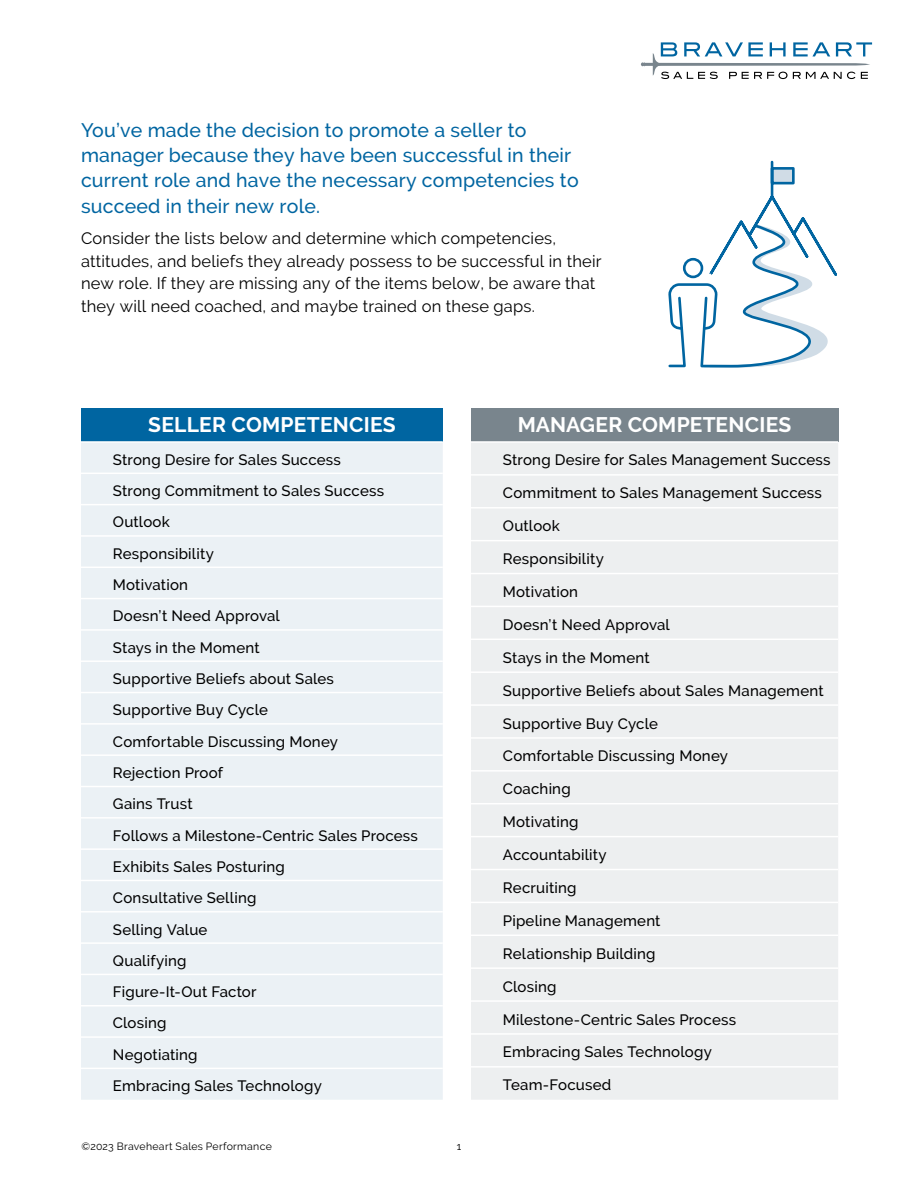
<style>
.page{position:relative;width:918px;height:1188px;background:#fff}
.page>*{position:absolute;margin:0;border:0;box-sizing:border-box;transform-origin:0 0}
.B_Body{font:700 21px "Raleway";letter-spacing:.01em;color:#fff}
.B_Body-2{font:500 19.5px/25.2px "Raleway";letter-spacing:.01em;color:#0065a1}
.B_Body-3{font:16.5px/22.5px "Raleway";letter-spacing:.01em;color:#000}
.B_Body-4{font:500 15px "Raleway";letter-spacing:.015em;color:#000}
.t1{font:10.5px "Raleway";letter-spacing:.03em;color:#000}
</style>
<div class="page">
<svg style="left:641px;top:42px;width:231px;height:37px"></svg>
<div style="left:81px;top:408px;width:362px;height:34px;background:#0065a1"></div>
<div style="left:81px;top:443px;width:362px;height:657px;background:#ebf1f5"></div>
<hr style="left:81px;top:441px;width:362px;height:2px;background:#fff">
<hr style="left:81px;top:473px;width:362px;height:1px;background:#fff">
<hr style="left:81px;top:504px;width:362px;height:1px;background:#fff">
<hr style="left:81px;top:535px;width:362px;height:2px;background:#fff">
<hr style="left:81px;top:567px;width:362px;height:1px;background:#fff">
<hr style="left:81px;top:598px;width:362px;height:1px;background:#fff">
<hr style="left:81px;top:629px;width:362px;height:2px;background:#fff">
<hr style="left:81px;top:660px;width:362px;height:2px;background:#fff">
<hr style="left:81px;top:692px;width:362px;height:1px;background:#fff">
<hr style="left:81px;top:723px;width:362px;height:2px;background:#fff">
<hr style="left:81px;top:754px;width:362px;height:2px;background:#fff">
<hr style="left:81px;top:786px;width:362px;height:1px;background:#fff">
<hr style="left:81px;top:817px;width:362px;height:2px;background:#fff">
<hr style="left:81px;top:848px;width:362px;height:2px;background:#fff">
<hr style="left:81px;top:880px;width:362px;height:1px;background:#fff">
<hr style="left:81px;top:911px;width:362px;height:2px;background:#fff">
<hr style="left:81px;top:942px;width:362px;height:2px;background:#fff">
<hr style="left:81px;top:974px;width:362px;height:1px;background:#fff">
<hr style="left:81px;top:1005px;width:362px;height:1px;background:#fff">
<hr style="left:81px;top:1036px;width:362px;height:2px;background:#fff">
<hr style="left:81px;top:1068px;width:362px;height:1px;background:#fff">
<div style="left:471px;top:408px;width:367px;height:34px;background:#79858d"></div>
<div style="left:471px;top:443px;width:367px;height:657px;background:#edeff0"></div>
<hr style="left:471px;top:441px;width:367px;height:2px;background:#fff">
<hr style="left:471px;top:474px;width:367px;height:2px;background:#fff">
<hr style="left:471px;top:507px;width:367px;height:2px;background:#fff">
<hr style="left:471px;top:540px;width:367px;height:1px;background:#fff">
<hr style="left:471px;top:573px;width:367px;height:1px;background:#fff">
<hr style="left:471px;top:606px;width:367px;height:1px;background:#fff">
<hr style="left:471px;top:639px;width:367px;height:1px;background:#fff">
<hr style="left:471px;top:671px;width:367px;height:2px;background:#fff">
<hr style="left:471px;top:704px;width:367px;height:2px;background:#fff">
<hr style="left:471px;top:737px;width:367px;height:2px;background:#fff">
<hr style="left:471px;top:770px;width:367px;height:2px;background:#fff">
<hr style="left:471px;top:803px;width:367px;height:1px;background:#fff">
<hr style="left:471px;top:836px;width:367px;height:1px;background:#fff">
<hr style="left:471px;top:869px;width:367px;height:1px;background:#fff">
<hr style="left:471px;top:902px;width:367px;height:1px;background:#fff">
<hr style="left:471px;top:935px;width:367px;height:1px;background:#fff">
<hr style="left:471px;top:967px;width:367px;height:2px;background:#fff">
<hr style="left:471px;top:1000px;width:367px;height:2px;background:#fff">
<hr style="left:471px;top:1033px;width:367px;height:2px;background:#fff">
<hr style="left:471px;top:1066px;width:367px;height:2px;background:#fff">
<svg style="left:668px;top:160px;width:169px;height:208px"></svg>
<p class="B_Body-2" style="left:81px;top:117px;width:499px">You’ve made the decision to promote a seller to manager because they have been successful in their current role and have the necessary competencies to succeed in their new role.</p>
<p class="B_Body-3" style="left:81px;top:227px;width:522px">Consider the lists below and determine which competencies, attitudes, and beliefs they already possess to be successful in their new role. If they are missing any of the items below, be aware that they will need coached, and maybe trained on these gaps.</p>
<p class="B_Body" style="left:148px;top:412px;width:249px">SELLER COMPETENCIES</p>
<p class="B_Body-4" style="left:113px;top:451px;width:230px">Strong Desire for Sales Success</p>
<p class="B_Body-4" style="left:113px;top:482px;width:273px">Strong Commitment to Sales Success</p>
<p class="B_Body-4" style="left:113px;top:513px;width:58px">Outlook</p>
<p class="B_Body-4" style="left:113px;top:545px;width:102px">Responsibility</p>
<p class="B_Body-4" style="left:113px;top:576px;width:77px">Motivation</p>
<p class="B_Body-4" style="left:113px;top:607px;width:169px">Doesn’t Need Approval</p>
<p class="B_Body-4" style="left:113px;top:639px;width:148px">Stays in the Moment</p>
<p class="B_Body-4" style="left:113px;top:670px;width:223px">Supportive Beliefs about Sales</p>
<p class="B_Body-4" style="left:113px;top:701px;width:157px">Supportive Buy Cycle</p>
<p class="B_Body-4" style="left:113px;top:733px;width:227px">Comfortable Discussing Money</p>
<p class="B_Body-4" style="left:113px;top:764px;width:112px">Rejection Proof</p>
<p class="B_Body-4" style="left:113px;top:795px;width:81px">Gains Trust</p>
<p class="B_Body-4" style="left:113px;top:827px;width:307px">Follows a Milestone-Centric Sales Process</p>
<p class="B_Body-4" style="left:113px;top:858px;width:173px">Exhibits Sales Posturing</p>
<p class="B_Body-4" style="left:113px;top:889px;width:145px">Consultative Selling</p>
<p class="B_Body-4" style="left:113px;top:921px;width:96px">Selling Value</p>
<p class="B_Body-4" style="left:113px;top:952px;width:75px">Qualifying</p>
<p class="B_Body-4" style="left:113px;top:983px;width:145px">Figure-It-Out Factor</p>
<p class="B_Body-4" style="left:113px;top:1015px;width:55px">Closing</p>
<p class="B_Body-4" style="left:113px;top:1046px;width:86px">Negotiating</p>
<p class="B_Body-4" style="left:113px;top:1077px;width:210px">Embracing Sales Technology</p>
<p class="t1" style="left:81px;top:1140px;width:192px">©2023 Braveheart Sales Performance</p>
<p class="t1" style="left:457px;top:1140px;width:6px">1</p>
<p class="B_Body" style="left:518px;top:413px;width:275px">MANAGER COMPETENCIES</p>
<p class="B_Body-4" style="left:503px;top:452px;width:329px">Strong Desire for Sales Management Success</p>
<p class="B_Body-4" style="left:503px;top:484px;width:321px">Commitment to Sales Management Success</p>
<p class="B_Body-4" style="left:503px;top:517px;width:58px">Outlook</p>
<p class="B_Body-4" style="left:503px;top:550px;width:102px">Responsibility</p>
<p class="B_Body-4" style="left:503px;top:583px;width:77px">Motivation</p>
<p class="B_Body-4" style="left:503px;top:616px;width:169px">Doesn’t Need Approval</p>
<p class="B_Body-4" style="left:503px;top:649px;width:148px">Stays in the Moment</p>
<p class="B_Body-4" style="left:503px;top:682px;width:322px">Supportive Beliefs about Sales Management</p>
<p class="B_Body-4" style="left:503px;top:715px;width:157px">Supportive Buy Cycle</p>
<p class="B_Body-4" style="left:503px;top:748px;width:227px">Comfortable Discussing Money</p>
<p class="B_Body-4" style="left:503px;top:780px;width:69px">Coaching</p>
<p class="B_Body-4" style="left:503px;top:813px;width:77px">Motivating</p>
<p class="B_Body-4" style="left:503px;top:846px;width:105px">Accountability</p>
<p class="B_Body-4" style="left:503px;top:879px;width:75px">Recruiting</p>
<p class="B_Body-4" style="left:503px;top:912px;width:159px">Pipeline Management</p>
<p class="B_Body-4" style="left:503px;top:945px;width:154px">Relationship Building</p>
<p class="B_Body-4" style="left:503px;top:978px;width:55px">Closing</p>
<p class="B_Body-4" style="left:503px;top:1011px;width:235px">Milestone-Centric Sales Process</p>
<p class="B_Body-4" style="left:503px;top:1043px;width:210px">Embracing Sales Technology</p>
<p class="B_Body-4" style="left:503px;top:1076px;width:110px">Team-Focused</p>
</div>
